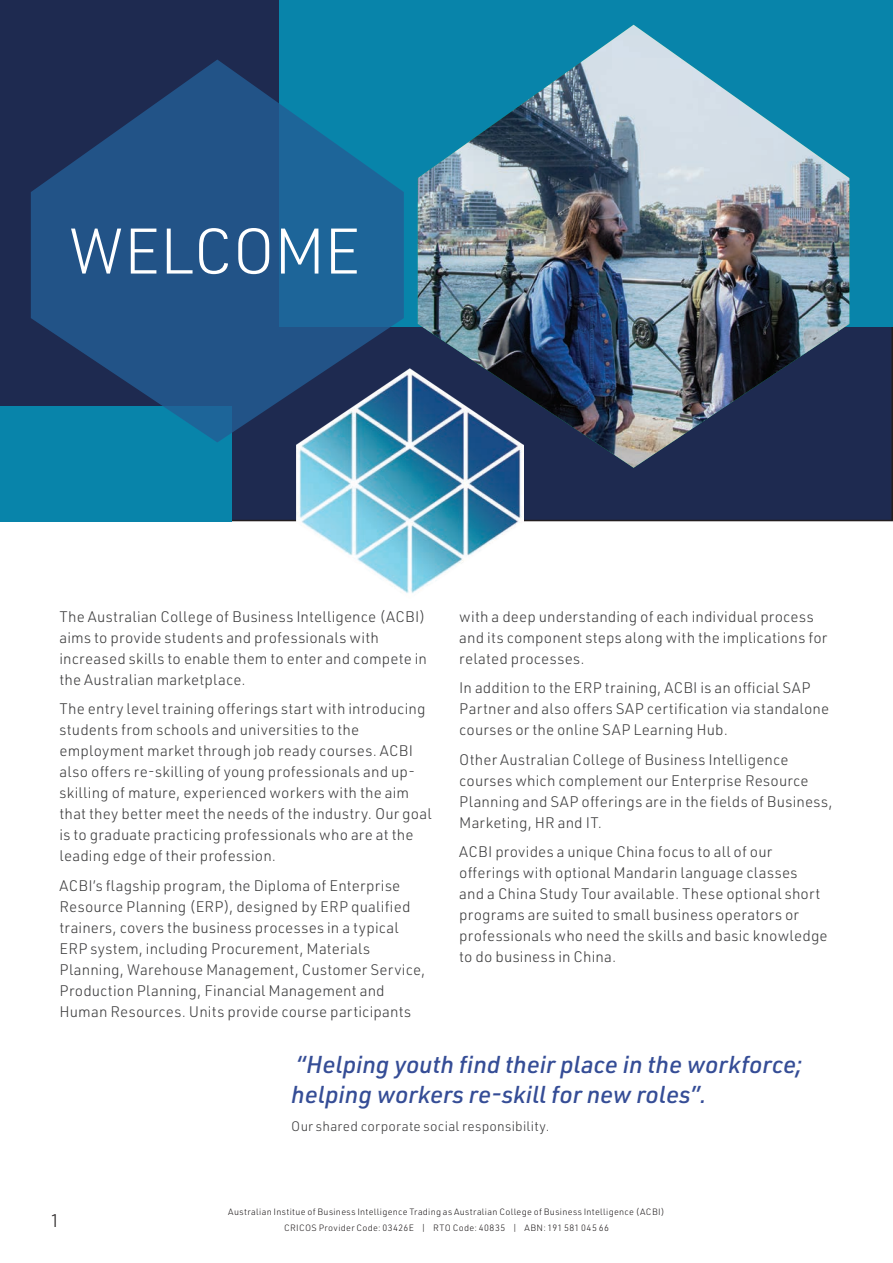
<style>
.page{position:relative;width:893px;height:1263px;background:#fff}
.page>*{position:absolute;margin:0;border:0;box-sizing:border-box;transform-origin:0 0}
.t1{font:300 63px "URWDIN";letter-spacing:-.01em;color:#fff}
.Body_Intro{font:italic 500 24px/30px "URWDIN";letter-spacing:-.005em;color:#354d96}
.t2{font:300 18px "URWDIN";color:#231f20}
.Body_Copy{font:300 15px/21px "URWDIN";letter-spacing:.01em;color:#3e3e3f}
.Body_Intro-2{font:300 13.5px "URWDIN";letter-spacing:.02em;color:#3e3e3f}
.t3{font:300 9px "URWDIN";letter-spacing:.035em;color:#231f20}
</style>
<div class="page">
<div style="left:0;top:0;width:893px;height:521px;background:#1e2a50"></div>
<div style="left:280px;top:0;width:613px;height:326px;background:#0884aa"></div>
<div style="left:0;top:406px;width:232px;height:115px;background:#0884aa"></div>
<svg style="left:31px;top:60px;width:373px;height:382px;fill:#225387"></svg>
<img style="left:418px;top:25px;width:431px;height:443px">
<img style="left:297px;top:368px;width:226px;height:225px">
<p class="t1" style="left:69px;top:210px;width:293px">WELCOME</p>
<p class="Body_Copy" style="left:60px;top:605px;width:369px">The Australian College of Business Intelligence (ACBI) aims to provide students and professionals with increased skills to enable them to enter and compete in the Australian marketplace.</p>
<p class="Body_Copy" style="left:60px;top:698px;width:374px">The entry level training offerings start with introducing students from schools and universities to the employment market through job ready courses. ACBI also offers re-skilling of young professionals and up&shy;skilling of mature, experienced workers with the aim that they better meet the needs of the industry. Our goal is to graduate practicing professionals who are at the leading edge of their profession.</p>
<p class="Body_Copy" style="left:60px;top:874px;width:367px">ACBI’s flagship program, the Diploma of Enterprise Resource Planning (ERP), designed by ERP qualified trainers, covers the business processes in a typical ERP system, including Procurement, Materials Planning, Warehouse Management, Customer Service, Production Planning, Financial Management and Human Resources. Units provide course participants</p>
<p class="Body_Intro" style="left:291px;top:1048px;width:513px">“Helping youth find their place in the workforce; helping workers re-skill for new roles”.</p>
<p class="Body_Intro-2" style="left:291px;top:1118px;width:260px">Our shared corporate social responsibility.</p>
<p class="Body_Copy" style="left:459px;top:605px;width:370px">with a deep understanding of each individual process and its component steps along with the implications for related processes.</p>
<p class="Body_Copy" style="left:459px;top:677px;width:371px">In addition to the ERP training, ACBI is an official SAP<br>Partner and also offers SAP certification via standalone courses or the online SAP Learning Hub.</p>
<p class="Body_Copy" style="left:459px;top:748px;width:375px">Other Australian College of Business Intelligence courses which complement our Enterprise Resource Planning and SAP offerings are in the fields of Business, Marketing, HR and IT.</p>
<p class="Body_Copy" style="left:459px;top:841px;width:370px">ACBI provides a unique China focus to all of our offerings with optional Mandarin language classes<br>and a China Study Tour available. These optional short programs are suited to small business operators or professionals who need the skills and basic knowledge to do business in China.</p>
<p class="t2" style="left:50px;top:1209px;width:11px">1</p>
<p class="t3" style="left:228px;top:1206px;width:438px">Australian Institue of Business Intelligence Trading as Australian College of Business Intelligence (ACBI)</p>
<p class="t3" style="left:284px;top:1222px;width:326px">CRICOS Provider Code: 03426E | RTO Code: 40835 | ABN: 191 581 045 66</p>
</div>
